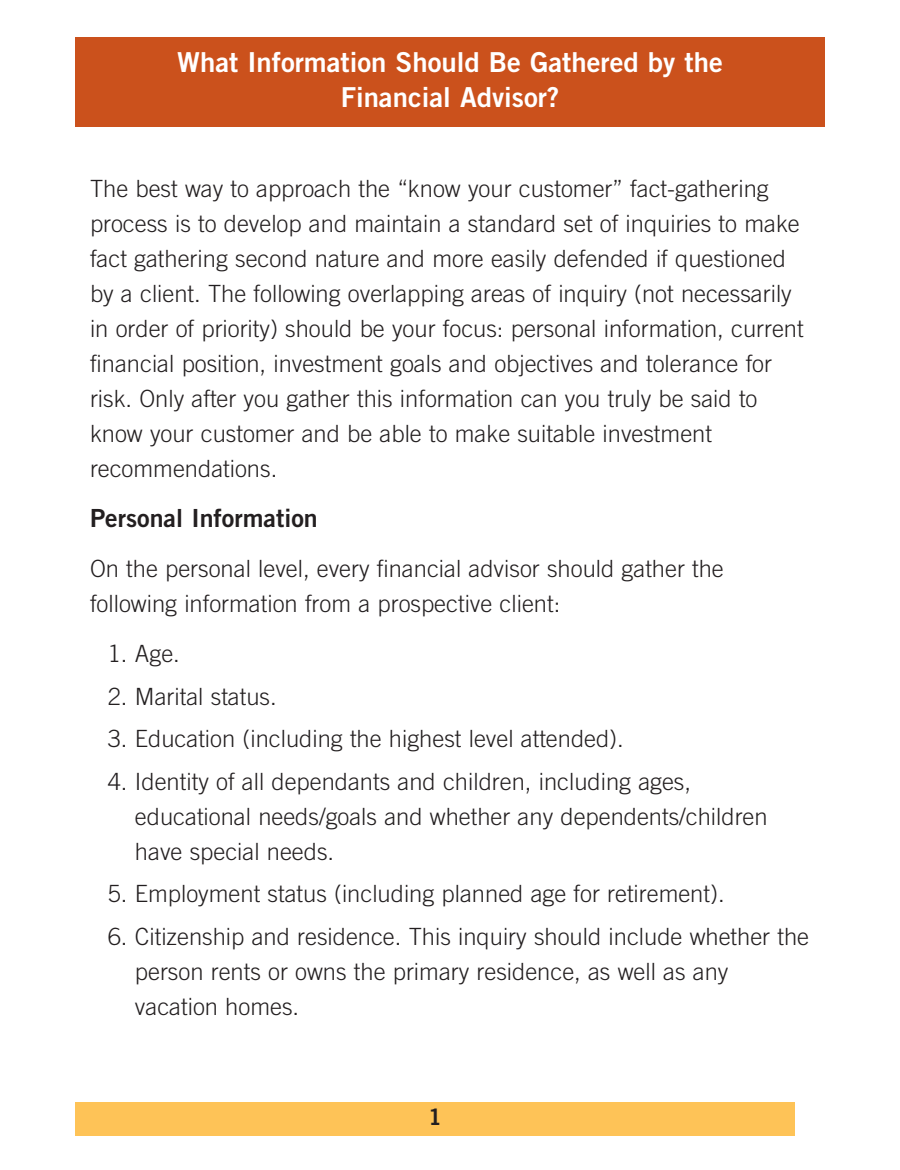
<style>
.page{position:relative;width:900px;height:1170px;background:#fff}
.page>*{position:absolute;margin:0;border:0;box-sizing:border-box;transform-origin:0 0}
.t1{font:27.5px/35px "Trade Gothic Bold Two";color:#fff;text-align:center}
.t2{font:25px "Trade Gothic Bold Two";color:#231f20}
.t3{font:300 23.75px/35px "Trade Gothic";color:#231f20}
.t4{font:22.5px "Trade Gothic Bold Two";color:#231f20}
</style>
<div class="page">
<div style="left:75px;top:38px;width:750px;height:90px;background:#cb511c"></div>
<div style="left:75px;top:1102px;width:720px;height:34px;background:#fec357"></div>
<p class="t1" style="left:177px;top:47px;width:547px">What Information Should Be Gathered by the<br>Financial Advisor?</p>
<p class="t3" style="left:90px;top:173px;width:715px">The best way to approach the “know your customer” fact-gathering process is to develop and maintain a standard set of inquiries to make fact gathering second nature and more easily defended if questioned by a client. The following overlapping areas of inquiry (not necessarily in order of priority) should be your focus: personal information, current financial position, investment goals and objectives and tolerance for risk. Only after you gather this information can you truly be said to know your customer and be able to make suitable investment recommendations.</p>
<p class="t2" style="left:90px;top:509px;width:229px">Personal Information</p>
<p class="t3" style="left:90px;top:553px;width:635px">On the personal level, every financial advisor should gather the following information from a prospective client:</p>
<p class="t3" style="left:108px;top:638px;width:74px">1. Age.</p>
<p class="t3" style="left:108px;top:681px;width:171px">2. Marital status.</p>
<p class="t3" style="left:108px;top:723px;width:518px">3. Education (including the highest level attended).</p>
<p class="t3" style="left:135px;top:766px;width:634px;text-indent:-27px">4. Identity of all dependants and children, including ages, educational needs/goals and whether any dependents/children have special needs.</p>
<p class="t3" style="left:108px;top:878px;width:618px">5. Employment status (including planned age for retirement).</p>
<p class="t3" style="left:135px;top:921px;width:676px;text-indent:-27px">6. Citizenship and residence. This inquiry should include whether the person rents or owns the primary residence, as well as any vacation homes.</p>
<p class="t4" style="left:428px;top:1109px;width:15px">1</p>
</div>
